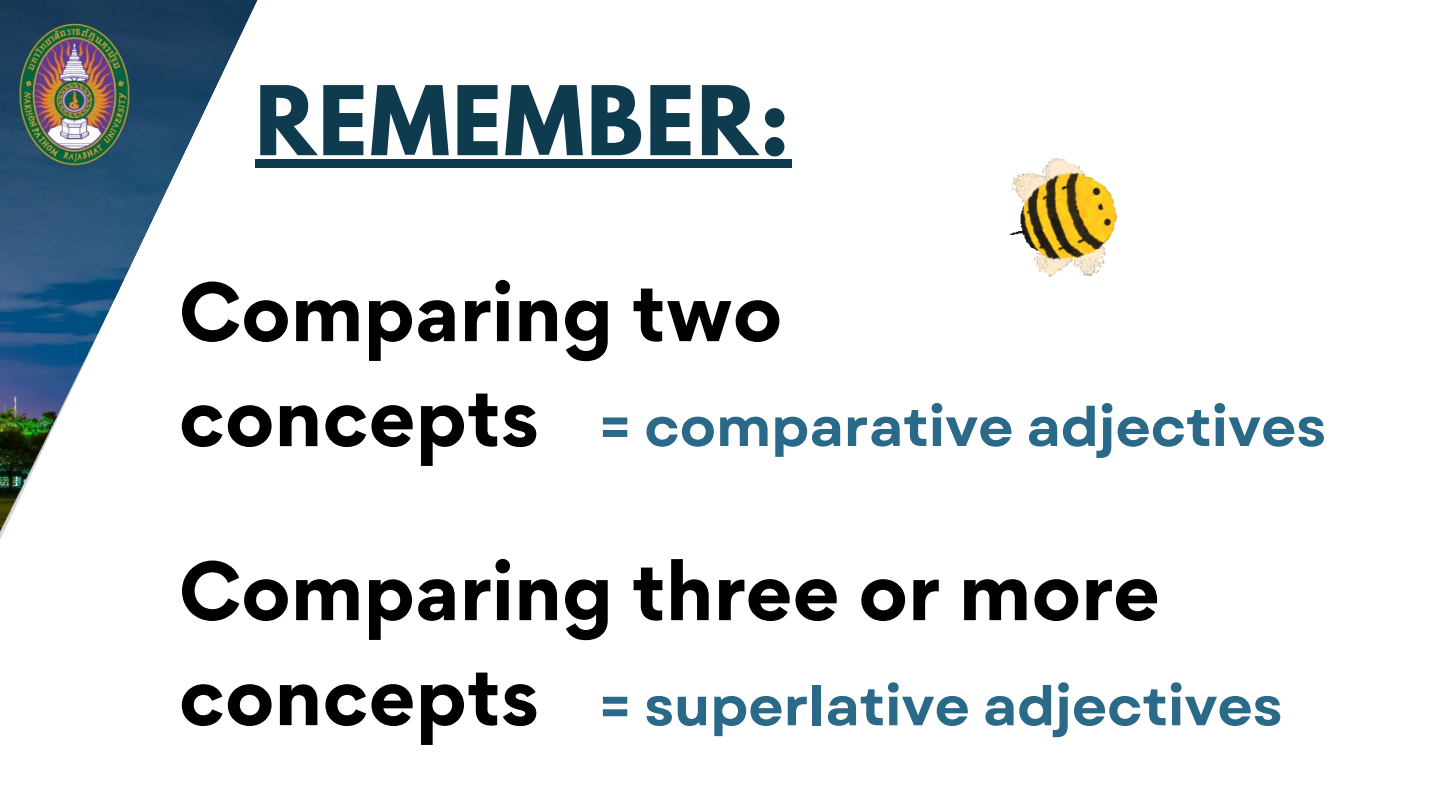
<style>
.page{position:relative;width:1440px;height:810px;background:#fff}
.page>*{position:absolute;margin:0;border:0;box-sizing:border-box;transform-origin:0 0}
.t1{font:700 85px "League Spartan";letter-spacing:.025em;color:#0f3b4e}
.t2{font:700 75px/105px "Gordita";color:#000}
.t3{font:700 54.4px "Garet";color:#2a6988}
</style>
<div class="page">
<svg style="left:0;top:0;width:792px;height:539px"></svg>
<div style="left:255px;top:160px;width:537px;height:8px;background:#0f3b4e"></div>
<img style="left:1009px;top:158px;width:108px;height:119px">
<p class="t1" style="left:255px;top:79px;width:536px">REMEMBER:</p>
<p class="t2" style="left:179px;top:259px;width:605px">Comparing two concepts</p>
<p class="t3" style="left:599px;top:388px;width:729px">= comparative adjectives</p>
<p class="t2" style="left:179px;top:538px;width:983px">Comparing three or more concepts</p>
<p class="t3" style="left:599px;top:667px;width:685px">= superlative adjectives</p>
</div>
